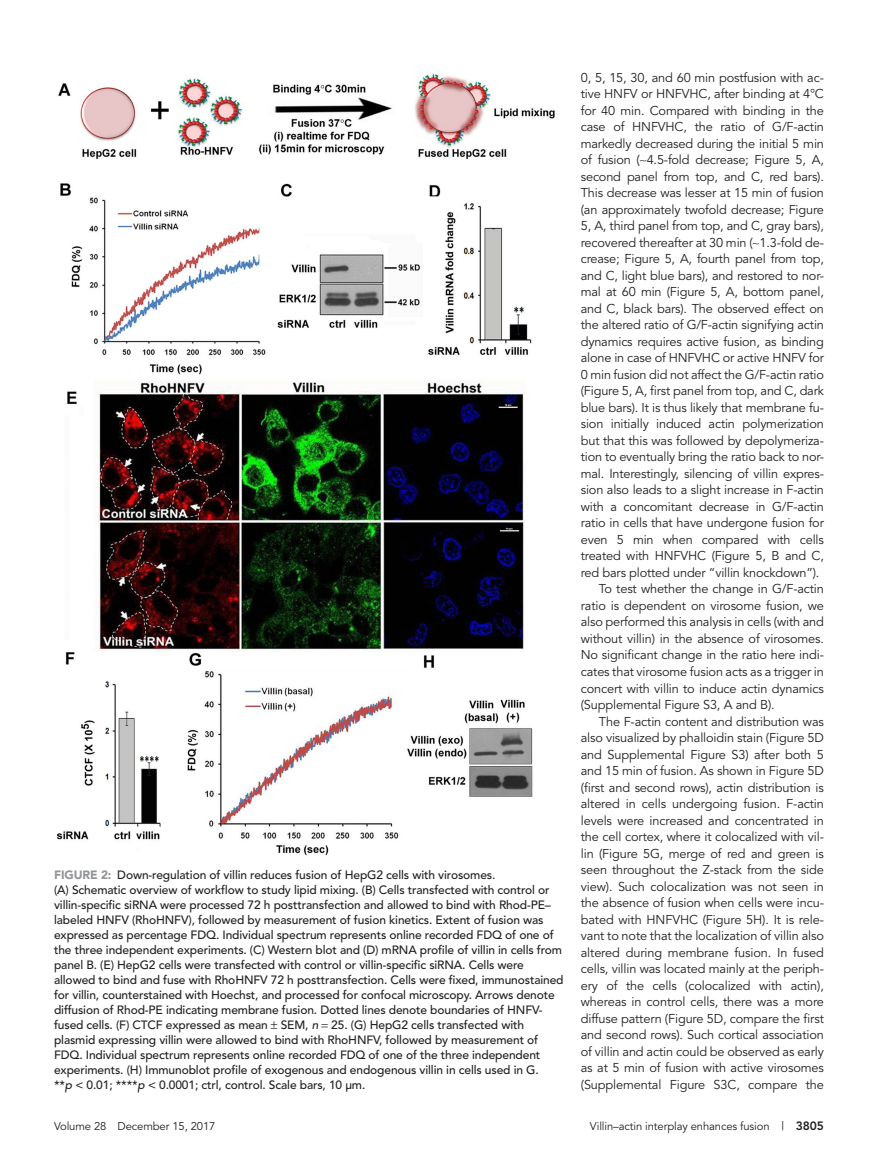
<style>
.page{position:relative;width:878px;height:1175px;background:#fff}
.page>*{position:absolute;margin:0;border:0;box-sizing:border-box;transform-origin:0 0}
.Para{font:12.75px/16.5px "Avenir";letter-spacing:-.01em;color:#231f20;text-align:justify}
.ParaFL{font:12.75px/16.5px "Avenir";letter-spacing:-.015em;color:#231f20;text-align:justify}
.FigCaption{font:500 12px/15px "Avenir";letter-spacing:-.01em;color:#231f20}
.t1{font:11.25px "Avenir";letter-spacing:-.01em;color:#231f20}
.s1{font-weight:900;color:#939598}
.s2{font-style:italic}
.s3{font-size:12px}
.s4{font-weight:800;font-size:12px}
</style>
<div class="page">
<img style="left:56px;top:73px;width:499px;height:782px">
<p class="FigCaption" style="left:54px;top:867px;width:511px"><span class="s1">FIGURE 2:</span> Down-regulation of villin reduces fusion of HepG2 cells with virosomes.<br>(A) Schematic overview of workflow to study lipid mixing. (B) Cells transfected with control or villin-specific siRNA were processed 72 h posttransfection and allowed to bind with Rhod-PE– labeled HNFV (RhoHNFV), followed by measurement of fusion kinetics. Extent of fusion was expressed as percentage FDQ. Individual spectrum represents online recorded FDQ of one of the three independent experiments. (C) Western blot and (D) mRNA profile of villin in cells from panel B. (E) HepG2 cells were transfected with control or villin-specific siRNA. Cells were allowed to bind and fuse with RhoHNFV 72 h posttransfection. Cells were fixed, immunostained for villin, counterstained with Hoechst, and processed for confocal microscopy. Arrows denote diffusion of Rhod-PE indicating membrane fusion. Dotted lines denote boundaries of HNFV&shy;fused cells. (F) CTCF expressed as mean SEM, <span class="s2">n</span> 25. (G) HepG2 cells transfected with plasmid expressing villin were allowed to bind with RhoHNFV, followed by measurement of FDQ. Individual spectrum represents online recorded FDQ of one of the three independent experiments. (H) Immunoblot profile of exogenous and endogenous villin in cells used in G.<br>**<span class="s2">p</span> &lt; 0.01; ****<span class="s2">p</span> &lt; 0.0001; ctrl, control. Scale bars, 10 µm.</p>
<p class="ParaFL" style="left:580px;top:69px;width:245px">0, 5, 15, 30, and 60 min postfusion with ac&shy;tive HNFV or HNFVHC, after binding at 4°C for 40 min. Compared with binding in the case of HNFVHC, the ratio of G/F-actin markedly decreased during the initial 5 min of fusion (∼4.5-fold decrease; Figure 5, A, second panel from top, and C, red bars).<br>This decrease was lesser at 15 min of fusion (an approximately twofold decrease; Figure 5, A, third panel from top, and C, gray bars), recovered thereafter at 30 min (∼1.3-fold de&shy;crease; Figure 5, A, fourth panel from top, and C, light blue bars), and restored to nor&shy;mal at 60 min (Figure 5, A, bottom panel, and C, black bars). The observed effect on the altered ratio of G/F-actin signifying actin dynamics requires active fusion, as binding alone in case of HNFVHC or active HNFV for 0 min fusion did not affect the G/F-actin ratio (Figure 5, A, first panel from top, and C, dark blue bars). It is thus likely that membrane fu&shy;sion initially induced actin polymerization but that this was followed by depolymeriza&shy;tion to eventually bring the ratio back to nor&shy;mal. Interestingly, silencing of villin expres&shy;sion also leads to a slight increase in F-actin with a concomitant decrease in G/F-actin ratio in cells that have undergone fusion for even 5 min when compared with cells treated with HNFVHC (Figure 5, B and C, red bars plotted under “villin knockdown”).</p>
<p class="Para" style="left:580px;top:581px;width:245px;text-indent:18px">To test whether the change in G/F-actin ratio is dependent on virosome fusion, we also performed this analysis in cells (with and without villin) in the absence of virosomes.<br>No significant change in the ratio here indi&shy;cates that virosome fusion acts as a trigger in concert with villin to induce actin dynamics (Supplemental Figure S3, A and B).</p>
<p class="Para" style="left:580px;top:713px;width:245px;text-indent:18px">The F-actin content and distribution was also visualized by phalloidin stain (Figure 5D and Supplemental Figure S3) after both 5 and 15 min of fusion. As shown in Figure 5D (first and second rows), actin distribution is altered in cells undergoing fusion. F-actin levels were increased and concentrated in the cell cortex, where it colocalized with vil&shy;lin (Figure 5G, merge of red and green is seen throughout the Z-stack from the side view). Such colocalization was not seen in the absence of fusion when cells were incu&shy;bated with HNFVHC (Figure 5H). It is rele&shy;vant to note that the localization of villin also altered during membrane fusion. In fused cells, villin was located mainly at the periph&shy;ery of the cells (colocalized with actin), whereas in control cells, there was a more diffuse pattern (Figure 5D, compare the first and second rows). Such cortical association of villin and actin could be observed as early as at 5 min of fusion with active virosomes (Supplemental Figure S3C, compare the</p>
<p class="t1" style="left:54px;top:1119px;width:163px">Volume 28 December 15, 2017</p>
<p class="t1" style="left:590px;top:1119px;width:235px">Villin–actin interplay enhances fusion <span class="s3">|</span> <span class="s4">3805</span></p>
</div>
